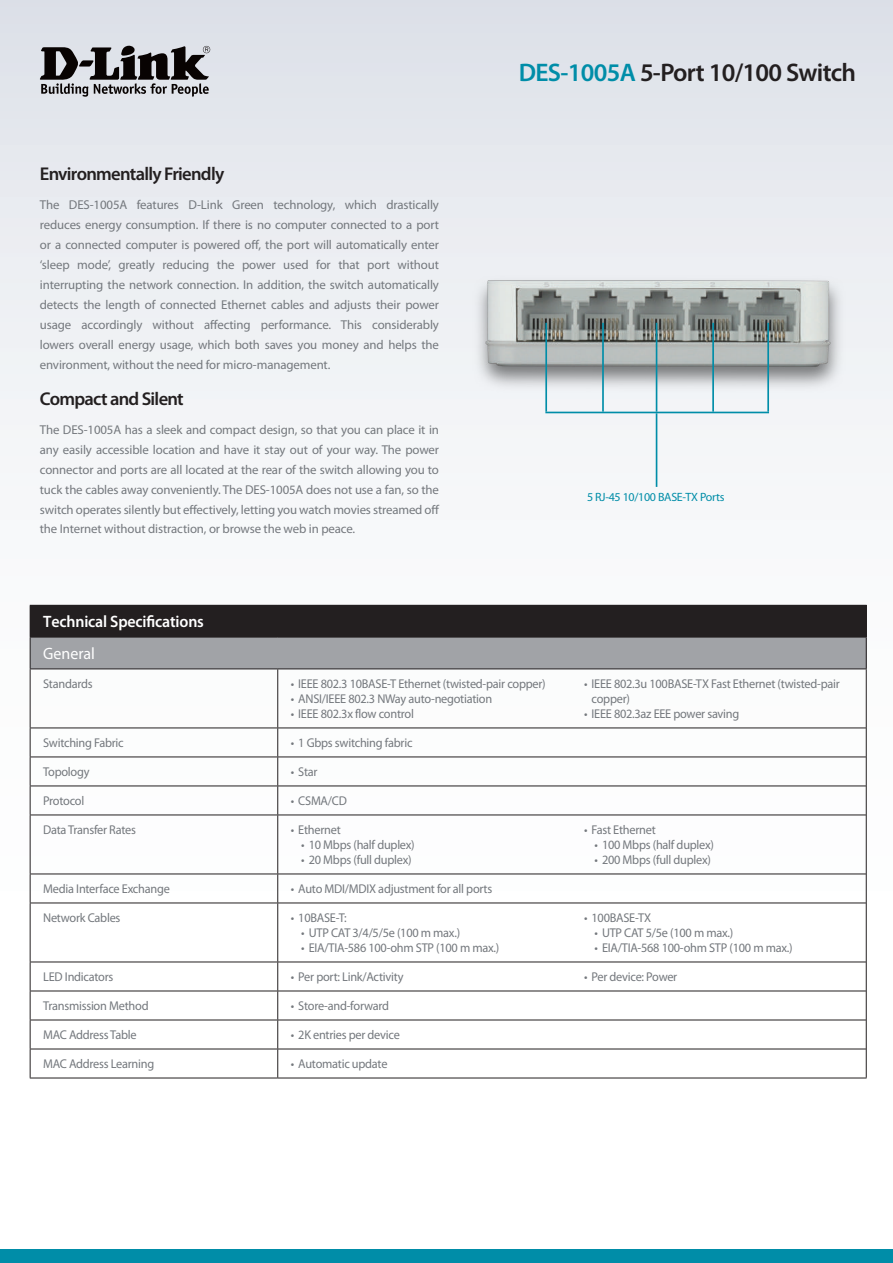
<style>
.page{position:relative;width:893px;height:1263px;background:#fff}
.page>*{position:absolute;margin:0;border:0;box-sizing:border-box;transform-origin:0 0}
.t1{font:600 25.5px "Myriad Pro";letter-spacing:-.025em;color:#231f20}
.t2{font:600 18.6px "Myriad Pro";letter-spacing:-.04em;color:#231f20}
.t3{font:600 16.5px "Myriad Pro";letter-spacing:-.01em;color:#fff}
.t4{font:16.5px "Myriad Pro";color:#fff}
.t5{font:12.9px/20px "Myriad Pro";letter-spacing:-.01em;color:#74787d;text-align:justify}
.t6{font:12.75px/15px "Myriad Pro";letter-spacing:-.02em;color:#74787d}
.t7{font:12px "Myriad Pro";letter-spacing:-.025em;color:#008da8}
.s1{color:#008da8}
</style>
<div class="page">
<div style="left:0;top:0;width:893px;height:1084px;background:linear-gradient(to bottom,#e4e7ed,#fff)"></div>
<div style="left:0;top:1249px;width:893px;height:14px;background:#008da8"></div>
<svg style="left:40px;top:46px;width:170px;height:51px;background:#807f83"></svg>
<div style="left:30px;top:605px;width:836px;height:32px;background:#231f20"></div>
<div style="left:30px;top:637px;width:836px;height:32px;background:#a1a3a7"></div>
<hr style="left:571px;top:605px;width:296px;height:1px;background:#231f20">
<hr style="left:866px;top:606px;width:1px;height:31px;background:#231f20">
<hr style="left:30px;top:637px;width:248px;height:1px;background:#231f20">
<hr style="left:30px;top:637px;width:1px;height:31px;background:#231f20">
<hr style="left:278px;top:637px;width:293px;height:1px;background:#231f20">
<hr style="left:571px;top:637px;width:296px;height:1px;background:#231f20">
<hr style="left:866px;top:637px;width:1px;height:31px;background:#231f20">
<hr style="left:278px;top:814px;width:293px;height:1px;background:#231f20">
<hr style="left:278px;top:873px;width:293px;height:1px;background:#231f20">
<hr style="left:278px;top:902px;width:293px;height:1px;background:#231f20">
<hr style="left:30px;top:668px;width:248px;height:1px;background:#231f20">
<hr style="left:30px;top:669px;width:1px;height:58px;background:#231f20">
<svg style="left:30px;top:728px;width:1px;height:86px"></svg>
<hr style="left:30px;top:815px;width:1px;height:58px;background:#231f20">
<svg style="left:30px;top:874px;width:1px;height:28px"></svg>
<hr style="left:30px;top:903px;width:1px;height:58px;background:#231f20">
<hr style="left:30px;top:1019px;width:248px;height:1px;background:#231f20">
<hr style="left:30px;top:1048px;width:248px;height:1px;background:#231f20">
<hr style="left:30px;top:1077px;width:248px;height:1px;background:#231f20">
<hr style="left:571px;top:668px;width:296px;height:1px;background:#231f20">
<hr style="left:571px;top:814px;width:295px;height:1px;background:#231f20">
<hr style="left:571px;top:873px;width:295px;height:1px;background:#231f20">
<hr style="left:571px;top:902px;width:295px;height:1px;background:#231f20">
<hr style="left:571px;top:1019px;width:295px;height:1px;background:#231f20">
<hr style="left:571px;top:1048px;width:295px;height:1px;background:#231f20">
<hr style="left:571px;top:1077px;width:296px;height:1px;background:#231f20">
<hr style="left:866px;top:669px;width:1px;height:59px;background:#231f20">
<svg style="left:866px;top:728px;width:1px;height:87px"></svg>
<hr style="left:866px;top:815px;width:1px;height:59px;background:#231f20">
<svg style="left:866px;top:874px;width:1px;height:29px"></svg>
<hr style="left:866px;top:903px;width:1px;height:59px;background:#231f20">
<hr style="left:30px;top:814px;width:248px;height:1px;background:#231f20">
<hr style="left:30px;top:873px;width:248px;height:1px;background:#231f20">
<hr style="left:30px;top:902px;width:248px;height:1px;background:#231f20">
<hr style="left:278px;top:668px;width:293px;height:1px;background:#231f20">
<hr style="left:277px;top:669px;width:1px;height:58px;background:#231f20">
<svg style="left:277px;top:728px;width:1px;height:86px"></svg>
<hr style="left:277px;top:815px;width:1px;height:58px;background:#231f20">
<svg style="left:277px;top:874px;width:1px;height:28px"></svg>
<hr style="left:277px;top:903px;width:1px;height:58px;background:#231f20">
<hr style="left:278px;top:1019px;width:293px;height:1px;background:#231f20">
<hr style="left:278px;top:1048px;width:293px;height:1px;background:#231f20">
<hr style="left:278px;top:1077px;width:293px;height:1px;background:#231f20">
<hr style="left:30px;top:727px;width:248px;height:1px;background:#231f20">
<hr style="left:278px;top:727px;width:293px;height:1px;background:#231f20">
<hr style="left:571px;top:727px;width:295px;height:1px;background:#231f20">
<hr style="left:30px;top:756px;width:248px;height:1px;background:#231f20">
<hr style="left:278px;top:756px;width:293px;height:1px;background:#231f20">
<hr style="left:571px;top:756px;width:295px;height:1px;background:#231f20">
<hr style="left:30px;top:785px;width:248px;height:1px;background:#231f20">
<hr style="left:278px;top:785px;width:293px;height:1px;background:#231f20">
<hr style="left:571px;top:785px;width:295px;height:1px;background:#231f20">
<hr style="left:30px;top:961px;width:248px;height:1px;background:#231f20">
<svg style="left:30px;top:962px;width:1px;height:115px"></svg>
<hr style="left:30px;top:990px;width:248px;height:1px;background:#231f20">
<hr style="left:571px;top:961px;width:295px;height:1px;background:#231f20">
<hr style="left:571px;top:990px;width:295px;height:1px;background:#231f20">
<svg style="left:866px;top:962px;width:1px;height:115px"></svg>
<hr style="left:278px;top:961px;width:293px;height:1px;background:#231f20">
<svg style="left:277px;top:962px;width:1px;height:115px"></svg>
<hr style="left:278px;top:990px;width:293px;height:1px;background:#231f20">
<img style="left:457px;top:253px;width:399px;height:139px">
<hr style="left:545px;top:323px;width:2px;height:89px;background:#008da8">
<hr style="left:602px;top:323px;width:2px;height:89px;background:#008da8">
<hr style="left:656px;top:323px;width:1px;height:89px;background:#008da8">
<hr style="left:712px;top:323px;width:2px;height:89px;background:#008da8">
<hr style="left:767px;top:323px;width:2px;height:89px;background:#008da8">
<hr style="left:545px;top:412px;width:224px;height:1px;background:#008da8">
<hr style="left:656px;top:413px;width:1px;height:74px;background:#008da8">
<h2 class="t2" style="left:40px;top:162px;width:186px">Environmentally Friendly</h2>
<p class="t5" style="left:40px;top:195px;width:401px">The DES-1005A features D-Link Green technology, which drastically reduces energy consumption. If there is no computer connected to a port or a connected computer is powered off, the port will automatically enter ‘sleep mode’, greatly reducing the power used for that port without interrupting the network connection. In addition, the switch automatically detects the length of connected Ethernet cables and adjusts their power usage accordingly without affecting performance. This considerably lowers overall energy usage, which both saves you money and helps the environment, without the need for micro-management.</p>
<h2 class="t2" style="left:40px;top:387px;width:145px">Compact and Silent</h2>
<p class="t5" style="left:40px;top:419px;width:401px">The DES-1005A has a sleek and compact design, so that you can place it in any easily accessible location and have it stay out of your way. The power connector and ports are all located at the rear of the switch allowing you to tuck the cables away conveniently. The DES-1005A does not use a fan, so the switch operates silently but effectively, letting you watch movies streamed off the Internet without distraction, or browse the web in peace.</p>
<h1 class="t1" style="left:519px;top:56px;width:339px"><span class="s1">DES-1005A</span> 5-Port 10/100 Switch</h1>
<p class="t7" style="left:587px;top:489px;width:139px">5 RJ-45 10/100 BASE-TX Ports</p>
<p class="t3" style="left:43px;top:611px;width:162px">Technical Specifications</p>
<p class="t4" style="left:43px;top:643px;width:53px">General</p>
<p class="t6" style="left:43px;top:676px;width:51px">Standards</p>
<p class="t6" style="left:291px;top:676px;width:256px">• IEEE 802.3 10BASE-T Ethernet (twisted-pair copper)</p>
<p class="t6" style="left:291px;top:691px;width:203px">• ANSI/IEEE 802.3 NWay auto-negotiation</p>
<p class="t6" style="left:291px;top:706px;width:125px">• IEEE 802.3x flow control</p>
<p class="t6" style="left:43px;top:735px;width:82px">Switching Fabric</p>
<p class="t6" style="left:291px;top:735px;width:123px">• 1 Gbps switching fabric</p>
<p class="t6" style="left:43px;top:764px;width:48px">Topology</p>
<p class="t6" style="left:291px;top:764px;width:28px">• Star</p>
<p class="t6" style="left:43px;top:793px;width:43px">Protocol</p>
<p class="t6" style="left:291px;top:793px;width:58px">• CSMA/CD</p>
<p class="t6" style="left:43px;top:822px;width:94px">Data Transfer Rates</p>
<p class="t6" style="left:291px;top:822px;width:52px">• Ethernet</p>
<p class="t6" style="left:301px;top:837px;width:115px">• 10 Mbps (half duplex)</p>
<p class="t6" style="left:301px;top:852px;width:112px">• 20 Mbps (full duplex)</p>
<p class="t6" style="left:43px;top:881px;width:128px">Media Interface Exchange</p>
<p class="t6" style="left:291px;top:881px;width:203px">• Auto MDI/MDIX adjustment for all ports</p>
<p class="t6" style="left:43px;top:910px;width:79px">Network Cables</p>
<p class="t6" style="left:291px;top:910px;width:57px">• 10BASE-T:</p>
<p class="t6" style="left:301px;top:925px;width:160px">• UTP CAT 3/4/5/5e (100 m max.)</p>
<p class="t6" style="left:301px;top:940px;width:200px">• EIA/TIA-586 100-ohm STP (100 m max.)</p>
<p class="t6" style="left:591px;top:676px;width:250px;text-indent:-8px">• IEEE 802.3u 100BASE-TX Fast Ethernet (twisted-pair copper)</p>
<p class="t6" style="left:584px;top:706px;width:157px">• IEEE 802.3az EEE power saving</p>
<p class="t6" style="left:584px;top:822px;width:73px">• Fast Ethernet</p>
<p class="t6" style="left:594px;top:837px;width:121px">• 100 Mbps (half duplex)</p>
<p class="t6" style="left:594px;top:852px;width:118px">• 200 Mbps (full duplex)</p>
<p class="t6" style="left:584px;top:910px;width:69px">• 100BASE-TX</p>
<p class="t6" style="left:594px;top:925px;width:140px">• UTP CAT 5/5e (100 m max.)</p>
<p class="t6" style="left:594px;top:940px;width:200px">• EIA/TIA-568 100-ohm STP (100 m max.)</p>
<p class="t6" style="left:43px;top:969px;width:72px">LED Indicators</p>
<p class="t6" style="left:291px;top:969px;width:114px">• Per port: Link/Activity</p>
<p class="t6" style="left:584px;top:969px;width:95px">• Per device: Power</p>
<p class="t6" style="left:43px;top:998px;width:107px">Transmission Method</p>
<p class="t6" style="left:291px;top:998px;width:100px">• Store-and-forward</p>
<p class="t6" style="left:43px;top:1027px;width:95px">MAC Address Table</p>
<p class="t6" style="left:291px;top:1027px;width:111px">• 2K entries per device</p>
<p class="t6" style="left:43px;top:1056px;width:113px">MAC Address Learning</p>
<p class="t6" style="left:291px;top:1056px;width:98px">• Automatic update</p>
</div>
